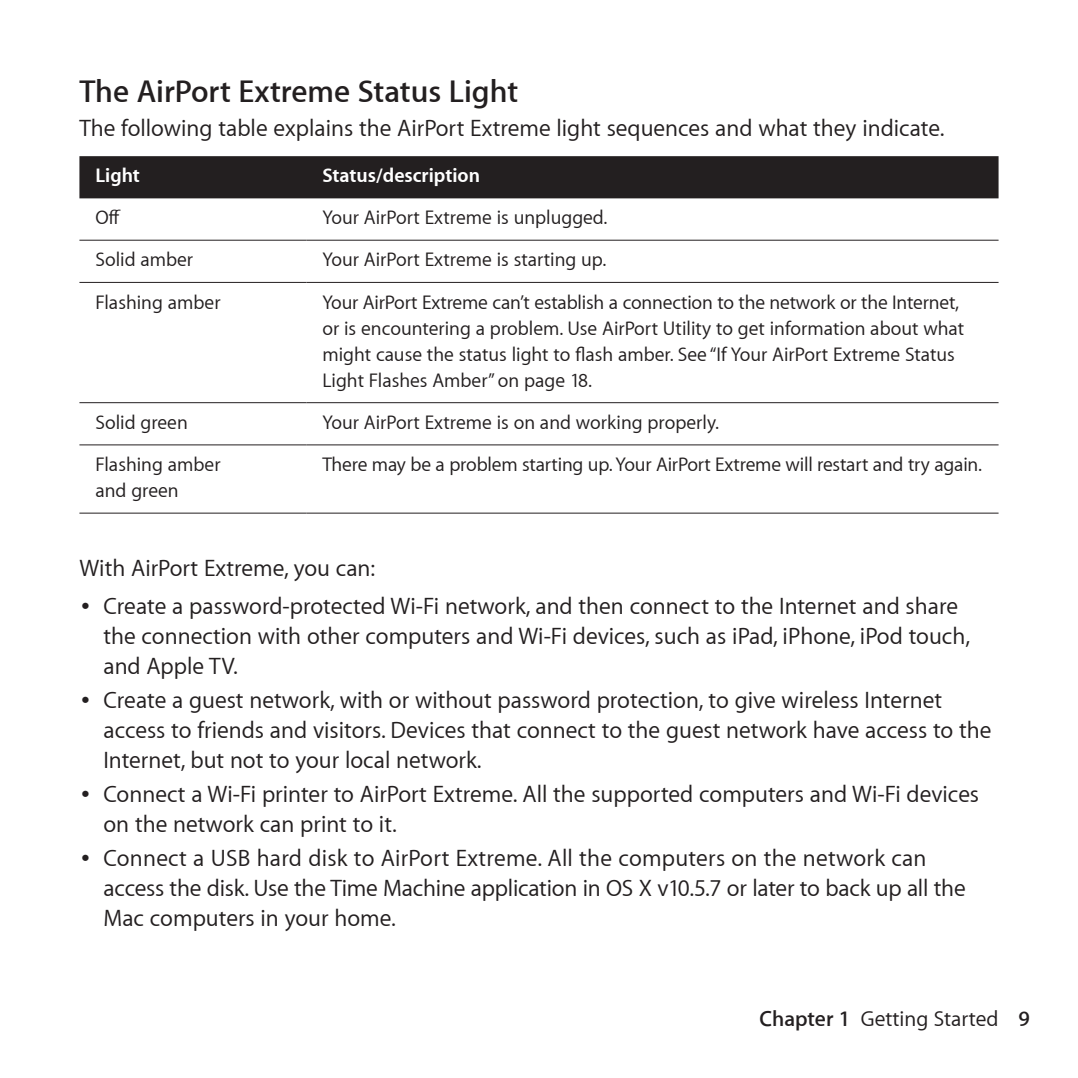
<style>
.page{position:relative;width:1078px;height:1078px;background:#fff}
.page>*{position:absolute;margin:0;border:0;box-sizing:border-box;transform-origin:0 0}
.t1{font:600 32px "Myriad Set";color:#231f20}
.t2{font:24px/30px "Myriad Set Text";color:#231f20}
.t3{font:22px "Myriad Set Text";color:#231f20}
.t4{font:20px/26px "Myriad Set Text";color:#231f20}
.t5{font:700 20px "Myriad Set";color:#fff}
.s1{font-family:"Apple Icon Four";font-size:26px}
.s2{font-family:"Myriad Set";font-weight:600}
</style>
<div class="page">
<div style="left:79px;top:156px;width:919px;height:42px;background:#231f20"></div>
<hr style="left:79px;top:239px;width:227px;height:2px;background:#231f20">
<hr style="left:306px;top:239px;width:692px;height:2px;background:#231f20">
<hr style="left:79px;top:282px;width:227px;height:1px;background:#231f20">
<hr style="left:306px;top:282px;width:692px;height:1px;background:#231f20">
<hr style="left:79px;top:402px;width:227px;height:1px;background:#231f20">
<hr style="left:306px;top:402px;width:692px;height:1px;background:#231f20">
<hr style="left:79px;top:444px;width:227px;height:1px;background:#231f20">
<hr style="left:306px;top:444px;width:692px;height:1px;background:#231f20">
<hr style="left:79px;top:512px;width:227px;height:1px;background:#231f20">
<hr style="left:306px;top:512px;width:692px;height:1px;background:#231f20">
<h1 class="t1" style="left:79px;top:71px;width:440px">The AirPort Extreme Status Light</h1>
<p class="t2" style="left:79px;top:113px;width:866px">The following table explains the AirPort Extreme light sequences and what they indicate.</p>
<p class="t5" style="left:95px;top:163px;width:46px">Light</p>
<p class="t5" style="left:322px;top:163px;width:159px">Status/description</p>
<p class="t4" style="left:95px;top:204px;width:27px">Off</p>
<p class="t4" style="left:322px;top:204px;width:286px">Your AirPort Extreme is unplugged.</p>
<p class="t4" style="left:95px;top:246px;width:99px">Solid amber</p>
<p class="t4" style="left:322px;top:246px;width:285px">Your AirPort Extreme is starting up.</p>
<p class="t4" style="left:95px;top:288px;width:127px">Flashing amber</p>
<p class="t4" style="left:322px;top:288px;width:643px">Your AirPort Extreme can’t establish a connection to the network or the Internet, or is encountering a problem. Use AirPort Utility to get information about what might cause the status light to flash amber. See “If Your AirPort Extreme Status Light Flashes Amber” on page 18.</p>
<p class="t4" style="left:95px;top:408px;width:94px">Solid green</p>
<p class="t4" style="left:322px;top:408px;width:398px">Your AirPort Extreme is on and working properly.</p>
<p class="t4" style="left:95px;top:451px;width:127px">Flashing amber and green</p>
<p class="t4" style="left:322px;top:451px;width:661px">There may be a problem starting up. Your AirPort Extreme will restart and try again.</p>
<p class="t2" style="left:79px;top:548px;width:879px;line-height:38px">With AirPort Extreme, you can:<br><span class="s1">Â</span> Create a password-protected Wi-Fi network, and then connect to the Internet and share</p>
<p class="t2" style="left:103px;top:620px;width:868px">the connection with other computers and Wi-Fi devices, such as iPad, iPhone, iPod touch, and Apple TV.</p>
<p class="t2" style="left:103px;top:684px;width:889px;text-indent:-22px"><span class="s1">Â</span> Create a guest network, with or without password protection, to give wireless Internet access to friends and visitors. Devices that connect to the guest network have access to the<br>Internet, but not to your local network.</p>
<p class="t2" style="left:103px;top:778px;width:876px;text-indent:-22px"><span class="s1">Â</span> Connect a Wi-Fi printer to AirPort Extreme. All the supported computers and Wi-Fi devices on the network can print to it.</p>
<p class="t2" style="left:103px;top:842px;width:863px;text-indent:-22px"><span class="s1">Â</span> Connect a USB hard disk to AirPort Extreme. All the computers on the network can access the disk. Use the Time Machine application in OS X v10.5.7 or later to back up all the<br>Mac computers in your home.</p>
<p class="t3" style="left:759px;top:1004px;width:272px"><span class="s2">Chapter 1</span> Getting Started <span class="s2">9</span></p>
</div>
